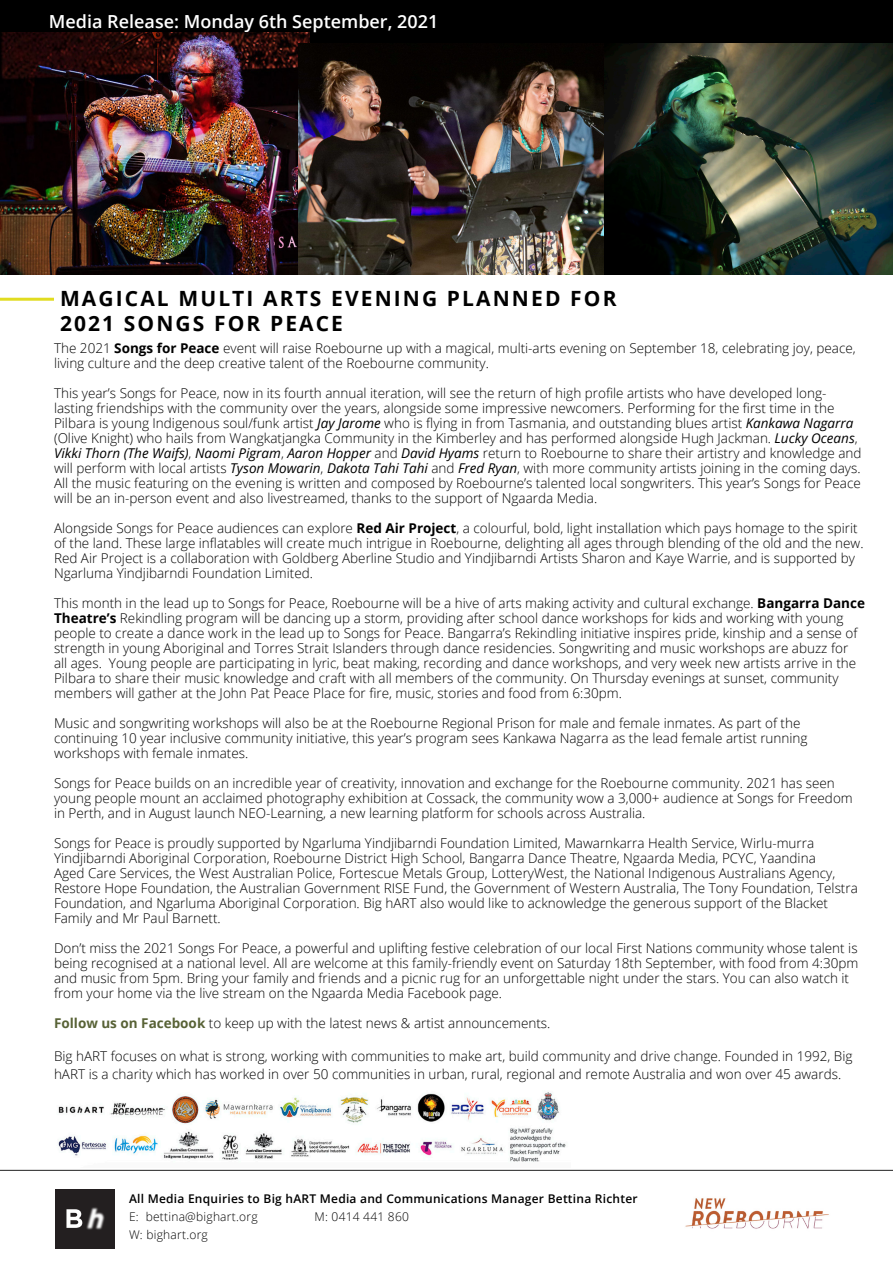
<style>
.page{position:relative;width:893px;height:1263px;background:#fff}
.page>*{position:absolute;margin:0;border:0;box-sizing:border-box;transform-origin:0 0}
.t1{font:700 21px "Open Sans";letter-spacing:.1em;color:#000}
.t2{font:600 18px "Open Sans";color:#fff}
.t3{font:300 13.5px/15px "Open Sans";color:#000}
.t4{font:600 12px "Open Sans";letter-spacing:.02em;color:#000}
.t5{font:300 12px "Open Sans";letter-spacing:.02em;color:#000}
.s1{font-weight:700}
.s2{font-weight:400;font-style:italic}
.s3{font-weight:700;color:#586236}
</style>
<div class="page">
<svg style="left:0;top:1170px;width:893px;height:1px"></svg>
<img style="left:55px;top:1189px;width:60px;height:60px">
<div style="left:0;top:0;width:893px;height:44px;background:#000"></div>
<img style="left:0;top:32px;width:310px;height:242px">
<img style="left:298px;top:44px;width:307px;height:230px">
<img style="left:605px;top:44px;width:288px;height:230px">
<hr style="left:0;top:298px;width:54px;height:3px;background:#e1dc20">
<img style="left:685px;top:1198px;width:144px;height:31px">
<img style="left:58px;top:1092px;width:508px;height:70px">
<p class="t2" style="left:49px;top:9px;width:391px">Media Release: Monday 6th September, 2021</p>
<p class="t1" style="left:60px;top:284px;width:558px">MAGICAL MULTI ARTS EVENING PLANNED FOR</p>
<p class="t1" style="left:60px;top:309px;width:285px">2021 SONGS FOR PEACE</p>
<p class="t3" style="left:54px;top:341px;width:803px">The 2021 <span class="s1">Songs for Peace</span> event will raise Roebourne up with a magical, multi-arts evening on September 18, celebrating joy, peace, living culture and the deep creative talent of the Roebourne community.</p>
<p class="t3" style="left:54px;top:386px;width:809px">This year’s Songs for Peace, now in its fourth annual iteration, will see the return of high profile artists who have developed long&shy;lasting friendships with the community over the years, alongside some impressive newcomers. Performing for the first time in the Pilbara is young Indigenous soul/funk artist <span class="s2">Jay Jarome</span> who is flying in from Tasmania, and outstanding blues artist <span class="s2">Kankawa Nagarra </span>(Olive Knight) who hails from Wangkatjangka Community in the Kimberley and has performed alongside Hugh Jackman. <span class="s2">Lucky Oceans</span>, <span class="s2">Vikki Thorn (The Waifs)</span>, <span class="s2">Naomi Pigram</span>, <span class="s2">Aaron Hopper</span> and <span class="s2">David Hyams</span> return to Roebourne to share their artistry and knowledge and will perform with local artists <span class="s2">Tyson Mowarin</span>, <span class="s2">Dakota Tahi Tahi</span> and <span class="s2">Fred Ryan</span>, with more community artists joining in the coming days.<br>All the music featuring on the evening is written and composed by Roebourne’s talented local songwriters. This year’s Songs for Peace will be an in-person event and also livestreamed, thanks to the support of Ngaarda Media.</p>
<p class="t3" style="left:54px;top:521px;width:811px">Alongside Songs for Peace audiences can explore <span class="s1">Red Air Project</span>, a colourful, bold, light installation which pays homage to the spirit of the land. These large inflatables will create much intrigue in Roebourne, delighting all ages through blending of the old and the new.<br>Red Air Project is a collaboration with Goldberg Aberline Studio and Yindjibarndi Artists Sharon and Kaye Warrie, and is supported by Ngarluma Yindjibarndi Foundation Limited.</p>
<p class="t3" style="left:54px;top:596px;width:812px">This month in the lead up to Songs for Peace, Roebourne will be a hive of arts making activity and cultural exchange. <span class="s1">Bangarra Dance Theatre’s</span> Rekindling program will be dancing up a storm, providing after school dance workshops for kids and working with young people to create a dance work in the lead up to Songs for Peace. Bangarra’s Rekindling initiative inspires pride, kinship and a sense of strength in young Aboriginal and Torres Strait Islanders through dance residencies. Songwriting and music workshops are abuzz for<br>all ages. Young people are participating in lyric, beat making, recording and dance workshops, and very week new artists arrive in the Pilbara to share their music knowledge and craft with all members of the community. On Thursday evenings at sunset, community members will gather at the John Pat Peace Place for fire, music, stories and food from 6:30pm.</p>
<p class="t3" style="left:54px;top:716px;width:755px">Music and songwriting workshops will also be at the Roebourne Regional Prison for male and female inmates. As part of the continuing 10 year inclusive community initiative, this year’s program sees Kankawa Nagarra as the lead female artist running workshops with female inmates.</p>
<p class="t3" style="left:54px;top:776px;width:800px">Songs for Peace builds on an incredible year of creativity, innovation and exchange for the Roebourne community. 2021 has seen young people mount an acclaimed photography exhibition at Cossack, the community wow a 3,000+ audience at Songs for Freedom in Perth, and in August launch NEO-Learning, a new learning platform for schools across Australia.</p>
<p class="t3" style="left:54px;top:836px;width:805px">Songs for Peace is proudly supported by Ngarluma Yindjibarndi Foundation Limited, Mawarnkarra Health Service, Wirlu-murra Yindjibarndi Aboriginal Corporation, Roebourne District High School, Bangarra Dance Theatre, Ngaarda Media, PCYC, Yaandina<br>Aged Care Services, the West Australian Police, Fortescue Metals Group, LotteryWest, the National Indigenous Australians Agency, Restore Hope Foundation, the Australian Government RISE Fund, the Government of Western Australia, The Tony Foundation, Telstra Foundation, and Ngarluma Aboriginal Corporation. Big hART also would like to acknowledge the generous support of the Blacket Family and Mr Paul Barnett.</p>
<p class="t3" style="left:54px;top:941px;width:806px">Don’t miss the 2021 Songs For Peace, a powerful and uplifting festive celebration of our local First Nations community whose talent is being recognised at a national level. All are welcome at this family-friendly event on Saturday 18th September, with food from 4:30pm and music from 5pm. Bring your family and friends and a picnic rug for an unforgettable night under the stars. You can also watch it from your home via the live stream on the Ngaarda Media Facebook page.</p>
<p class="t3" style="left:54px;top:1016px;width:498px"><span class="s3">Follow us on Facebook</span> to keep up with the latest news &amp; artist announcements.</p>
<p class="t3" style="left:54px;top:1047px;width:800px;line-height:18px">Big hART focuses on what is strong, working with communities to make art, build community and drive change. Founded in 1992, Big hART is a charity which has worked in over 50 communities in urban, rural, regional and remote Australia and won over 45 awards.</p>
<p class="t4" style="left:129px;top:1191px;width:510px">All Media Enquiries to Big hART Media and Communications Manager Bettina Richter</p>
<p class="t5" style="left:129px;top:1209px;width:130px">E: bettina@bighart.org</p>
<p class="t5" style="left:315px;top:1209px;width:96px">M: 0414 441 860</p>
<p class="t5" style="left:129px;top:1227px;width:80px">W: bighart.org</p>
</div>
